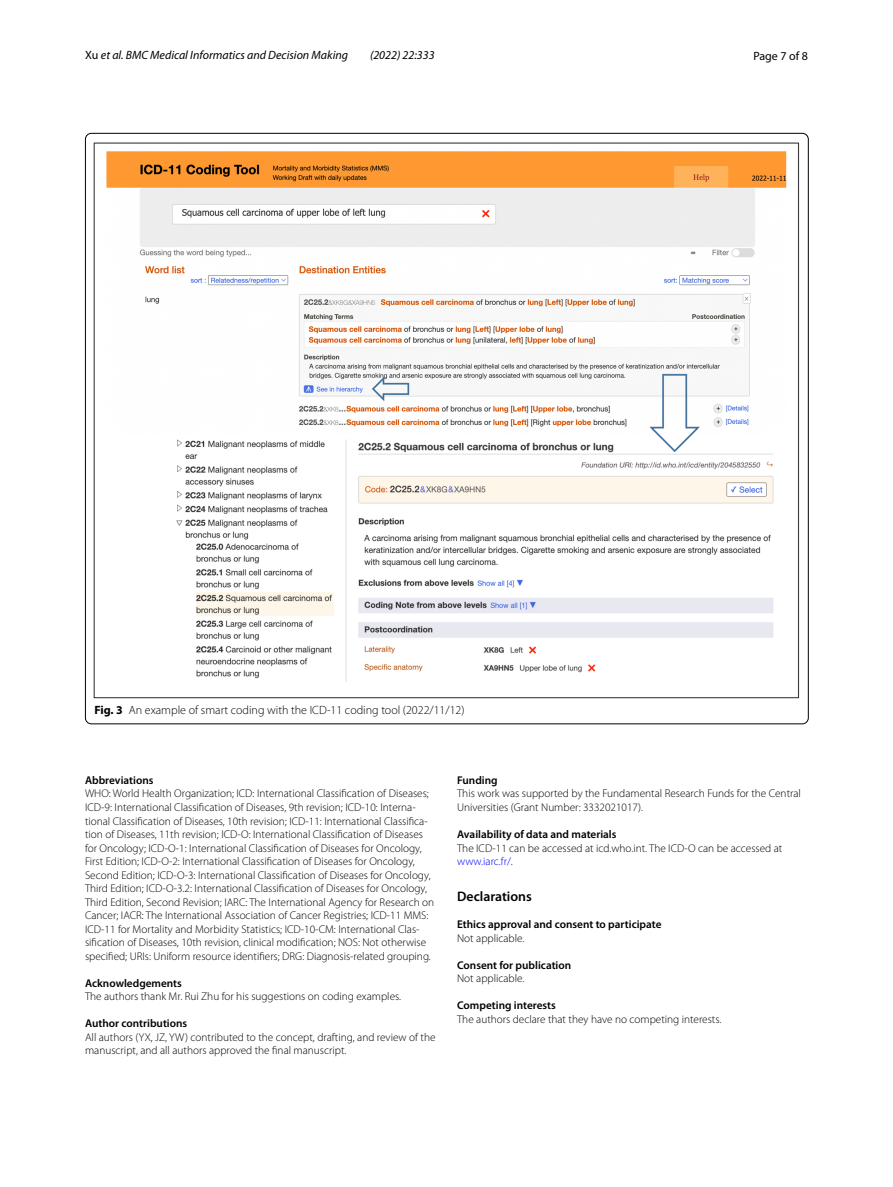
<style>
.page{position:relative;width:893px;height:1187px;background:#fff}
.page>*{position:absolute;margin:0;border:0;box-sizing:border-box;transform-origin:0 0}
.t1{font:600 13.8px "Myriad Pro";color:#000}
.t2{font:300 12px "Myriad Pro";color:#000}
.t3{font:italic 12px "Myriad Pro";color:#000}
.t4{font:12px "Myriad Pro";color:#000}
.t5{font:300 11.25px/13.5px "Myriad Pro";color:#000}
.t6{font:600 11.25px "Myriad Pro";color:#000}
.s1{font-style:normal}
.s2{font-weight:700}
.s3{color:#00f}
</style>
<div class="page">
<img style="left:94px;top:142px;width:706px;height:556px">
<p class="t3" style="left:85px;top:48px;width:265px"><span class="s1">Xu</span> et al. BMC Medical Informatics and Decision Making</p>
<p class="t3" style="left:370px;top:48px;width:66px">(2022) 22:333</p>
<p class="t4" style="left:753px;top:48px;width:56px">Page 7 of 8</p>
<p class="t2" style="left:94px;top:703px;width:372px"><span class="s2">Fig. 3</span> An example of smart coding with the ICD-11 coding tool (2022/11/12)</p>
<p class="t6" style="left:85px;top:773px;width:70px">Abbreviations</p>
<p class="t5" style="left:85px;top:787px;width:351px">WHO: World Health Organization; ICD: International Classification of Diseases; ICD-9: International Classification of Diseases, 9th revision; ICD-10: Interna&shy;tional Classification of Diseases, 10th revision; ICD-11: International Classifica&shy;tion of Diseases, 11th revision; ICD-O: International Classification of Diseases for Oncology; ICD-O-1: International Classification of Diseases for Oncology, First Edition; ICD-O-2: International Classification of Diseases for Oncology, Second Edition; ICD-O-3: International Classification of Diseases for Oncology, Third Edition; ICD-O-3.2: International Classification of Diseases for Oncology, Third Edition, Second Revision; IARC: The International Agency for Research on Cancer; IACR: The International Association of Cancer Registries; ICD-11 MMS:<br>ICD-11 for Mortality and Morbidity Statistics; ICD-10-CM: International Clas&shy;sification of Diseases, 10th revision, clinical modification; NOS: Not otherwise specified; URIs: Uniform resource identifiers; DRG: Diagnosis-related grouping.</p>
<p class="t6" style="left:85px;top:975px;width:98px">Acknowledgements</p>
<p class="t5" style="left:85px;top:989px;width:318px">The authors thank Mr. Rui Zhu for his suggestions on coding examples.</p>
<p class="t6" style="left:85px;top:1016px;width:104px">Author contributions</p>
<p class="t5" style="left:85px;top:1030px;width:352px">All authors (YX, JZ, YW) contributed to the concept, drafting, and review of the manuscript, and all authors approved the final manuscript.</p>
<p class="t6" style="left:457px;top:773px;width:42px">Funding</p>
<p class="t5" style="left:457px;top:787px;width:345px">This work was supported by the Fundamental Research Funds for the Central<br>Universities (Grant Number: 3332021017).</p>
<p class="t6" style="left:457px;top:827px;width:161px">Availability of data and materials</p>
<p class="t5" style="left:457px;top:841px;width:327px">The ICD-11 can be accessed at icd.who.int. The ICD-O can be accessed at <span class="s3">www.iarc.fr/</span>.</p>
<p class="t1" style="left:457px;top:887px;width:76px">Declarations</p>
<p class="t6" style="left:457px;top:917px;width:206px">Ethics approval and consent to participate</p>
<p class="t5" style="left:457px;top:931px;width:69px">Not applicable.</p>
<p class="t6" style="left:457px;top:957px;width:116px">Consent for publication</p>
<p class="t5" style="left:457px;top:971px;width:69px">Not applicable.</p>
<p class="t6" style="left:457px;top:998px;width:100px">Competing interests</p>
<p class="t5" style="left:457px;top:1012px;width:266px">The authors declare that they have no competing interests.</p>
</div>
